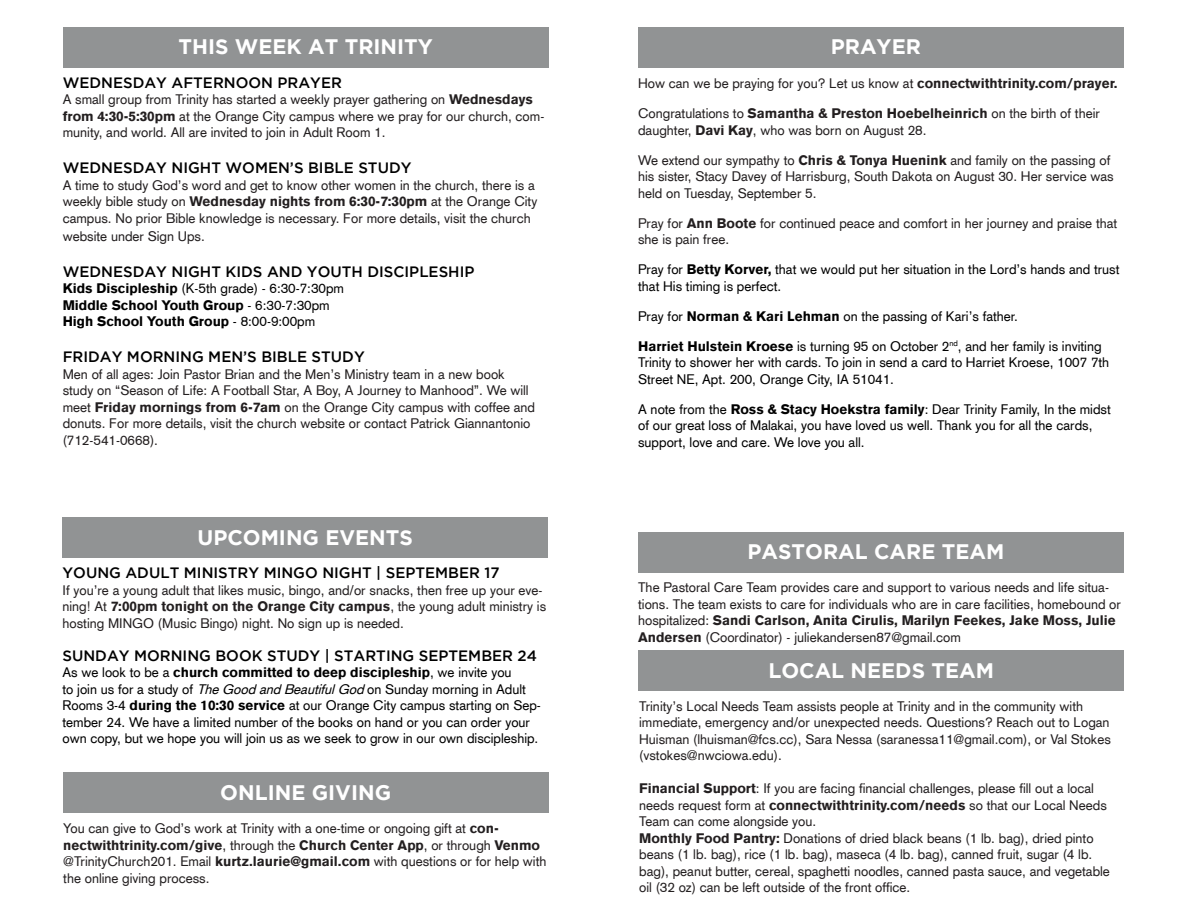
<style>
.page{position:relative;width:1188px;height:918px;background:#fff}
.page>*{position:absolute;margin:0;border:0;box-sizing:border-box;transform-origin:0 0}
.t1{font:700 21px "Gotham";color:#fff}
.t2{font:500 15px "Gotham";color:#000}
.t3{font:13.5px/16.5px "Akzidenz Grotesk CE";color:#231f20}
.t4{font:13.5px/16.5px "Akzidenz Grotesk CE";color:#000}
.t5{font:900 13.5px "Akzidenz Grotesk CE";color:#000}
.s1{font-weight:900}
.s2{font-weight:400}
.s3{font-style:italic}
</style>
<div class="page">
<div style="left:638px;top:27px;width:486px;height:41px;background:#919394"></div>
<div style="left:638px;top:650px;width:486px;height:41px;background:#919394"></div>
<div style="left:638px;top:532px;width:486px;height:41px;background:#919394"></div>
<div style="left:63px;top:27px;width:486px;height:41px;background:#919394"></div>
<div style="left:62px;top:518px;width:486px;height:40px;background:#919394"></div>
<div style="left:63px;top:772px;width:486px;height:40px;background:#919394"></div>
<p class="t1" style="left:179px;top:35px;width:256px">THIS WEEK AT TRINITY</p>
<p class="t2" style="left:63px;top:74px;width:281px">WEDNESDAY AFTERNOON PRAYER</p>
<p class="t3" style="left:63px;top:91px;width:483px">A small group from Trinity has started a weekly prayer gathering on <span class="s1">Wednesdays from 4:30-5:30pm</span> at the Orange City campus where we pray for our church, com&shy;munity, and world. All are invited to join in Adult Room 1.</p>
<p class="t2" style="left:63px;top:160px;width:350px">WEDNESDAY NIGHT WOMEN’S BIBLE STUDY</p>
<p class="t3" style="left:63px;top:177px;width:476px">A time to study God’s word and get to know other women in the church, there is a weekly bible study on <span class="s1">Wednesday nights from 6:30-7:30pm</span> at the Orange City campus. No prior Bible knowledge is necessary. For more details, visit the church</p>
<p class="t3" style="left:63px;top:228px;width:144px">website under Sign Ups.</p>
<p class="t2" style="left:63px;top:263px;width:413px">WEDNESDAY NIGHT KIDS AND YOUTH DISCIPLESHIP</p>
<p class="t4" style="left:63px;top:280px;width:283px"><span class="s1">Kids Discipleship</span> (K-5th grade) - 6:30-7:30pm</p>
<p class="t5" style="left:63px;top:296px;width:269px">Middle School Youth Group <span class="s2">- 6:30-7:30pm</span></p>
<p class="t5" style="left:63px;top:313px;width:254px">High School Youth Group <span class="s2">- 8:00-9:00pm</span></p>
<p class="t2" style="left:63px;top:349px;width:304px">FRIDAY MORNING MEN’S BIBLE STUDY</p>
<p class="t3" style="left:63px;top:366px;width:474px">Men of all ages: Join Pastor Brian and the Men’s Ministry team in a new book study on “Season of Life: A Football Star, A Boy, A Journey to Manhood”. We will meet <span class="s1">Friday mornings from 6-7am</span> on the Orange City campus with coffee and donuts. For more details, visit the church website or contact Patrick Giannantonio (712-541-0668).</p>
<p class="t1" style="left:197px;top:525px;width:217px">UPCOMING EVENTS</p>
<p class="t2" style="left:63px;top:564px;width:439px">YOUNG ADULT MINISTRY MINGO NIGHT | SEPTEMBER 17</p>
<p class="t3" style="left:63px;top:581px;width:485px">If you’re a young adult that likes music, bingo, and/or snacks, then free up your eve&shy;ning! At <span class="s1">7:00pm tonight on the Orange City campus</span>, the young adult ministry is hosting MINGO (Music Bingo) night. No sign up is needed.</p>
<p class="t2" style="left:63px;top:647px;width:476px">SUNDAY MORNING BOOK STUDY | STARTING SEPTEMBER 24</p>
<p class="t4" style="left:63px;top:664px;width:480px">As we look to be a <span class="s1">church committed to deep discipleship</span>, we invite you<br>to join us for a study of <span class="s3">TheGoodandBeautifulGod</span>on Sunday morning in Adult Rooms 3-4 <span class="s1">during the 10:30 service</span> at our Orange City campus starting on Sep&shy;tember 24. We have a limited number of the books on hand or you can order your own copy, but we hope you will join us as we seek to grow in our own discipleship.</p>
<p class="t1" style="left:220px;top:780px;width:172px">ONLINE GIVING</p>
<p class="t3" style="left:63px;top:820px;width:485px">You can give to God’s work at Trinity with a one-time or ongoing gift at <span class="s1">con&shy;nectwithtrinity.com/give</span>, through the <span class="s1">Church Center App</span>, or through <span class="s1">Venmo </span>@TrinityChurch201. Email <span class="s1">kurtz.laurie@gmail.com</span> with questions or for help with the online giving process.</p>
<p class="t1" style="left:831px;top:35px;width:92px">PRAYER</p>
<p class="t3" style="left:638px;top:75px;width:481px">How can we be praying for you? Let us know at <span class="s1">connectwithtrinity.com/prayer.</span></p>
<p class="t3" style="left:638px;top:105px;width:463px">Congratulations to <span class="s1">Samantha &amp; Preston Hoebelheinrich</span> on the birth of their daughter, <span class="s1">Davi Kay</span>, who was born on August 28.</p>
<p class="t3" style="left:638px;top:151px;width:477px">We extend our sympathy to <span class="s1">Chris &amp; Tonya Huenink</span> and family on the passing of his sister, Stacy Davey of Harrisburg, South Dakota on August 30. Her service was held on Tuesday, September 5.</p>
<p class="t3" style="left:638px;top:214px;width:481px">Pray for <span class="s1">Ann Boote</span> for continued peace and comfort in her journey and praise that she is pain free.</p>
<p class="t4" style="left:638px;top:261px;width:483px">Pray for <span class="s1">Betty Korver,</span> that we would put her situation in the Lord’s hands and trust that His timing is perfect.</p>
<p class="t4" style="left:638px;top:307px;width:381px">Pray for <span class="s1">Norman &amp; Kari Lehman</span> on the passing of Kari’s father.</p>
<p class="t4" style="left:638px;top:337px;width:473px"><span class="s1">Harriet Hulstein Kroese</span> is turning 95 on October 2<sup>nd</sup>, and her family is inviting<br>Trinity to shower her with cards. To join in send a card to Harriet Kroese, 1007 7th<br>Street NE, Apt. 200, Orange City, IA 51041.</p>
<p class="t4" style="left:638px;top:400px;width:474px">A note from the <span class="s1">Ross &amp; Stacy Hoekstra family</span>: Dear Trinity Family, In the midst of our great loss of Malakai, you have loved us well. Thank you for all the cards, support, love and care. We love you all.</p>
<p class="t1" style="left:748px;top:539px;width:258px">PASTORAL CARE TEAM</p>
<p class="t3" style="left:638px;top:579px;width:484px">The Pastoral Care Team provides care and support to various needs and life situa&shy;tions. The team exists to care for individuals who are in care facilities, homebound or hospitalized: <span class="s1">Sandi Carlson, Anita Cirulis, Marilyn Feekes, Jake Moss, Julie Andersen</span> (Coordinator) - juliekandersen87@gmail.com</p>
<p class="t1" style="left:768px;top:659px;width:227px">LOCAL NEEDS TEAM</p>
<p class="t3" style="left:639px;top:698px;width:473px">Trinity’s Local Needs Team assists people at Trinity and in the community with immediate, emergency and/or unexpected needs. Questions? Reach out to Logan<br>Huisman (lhuisman@fcs.cc), Sara Nessa (saranessa11@gmail.com), or Val Stokes</p>
<p class="t3" style="left:639px;top:747px;width:144px">(vstokes@nwciowa.edu).</p>
<p class="t3" style="left:639px;top:780px;width:469px"><span class="s1">Financial Support</span>: If you are facing financial challenges, please fill out a local needs request form at <span class="s1">connectwithtrinity.com/needs</span> so that our Local Needs<br>Team can come alongside you.</p>
<p class="t3" style="left:639px;top:830px;width:472px"><span class="s1">Monthly Food Pantry:</span> Donations of dried black beans (1 lb. bag), dried pinto beans (1 lb. bag), rice (1 lb. bag), maseca (4 lb. bag), canned fruit, sugar (4 lb. bag), peanut butter, cereal, spaghetti noodles, canned pasta sauce, and vegetable oil (32 oz) can be left outside of the front office.</p>
</div>
